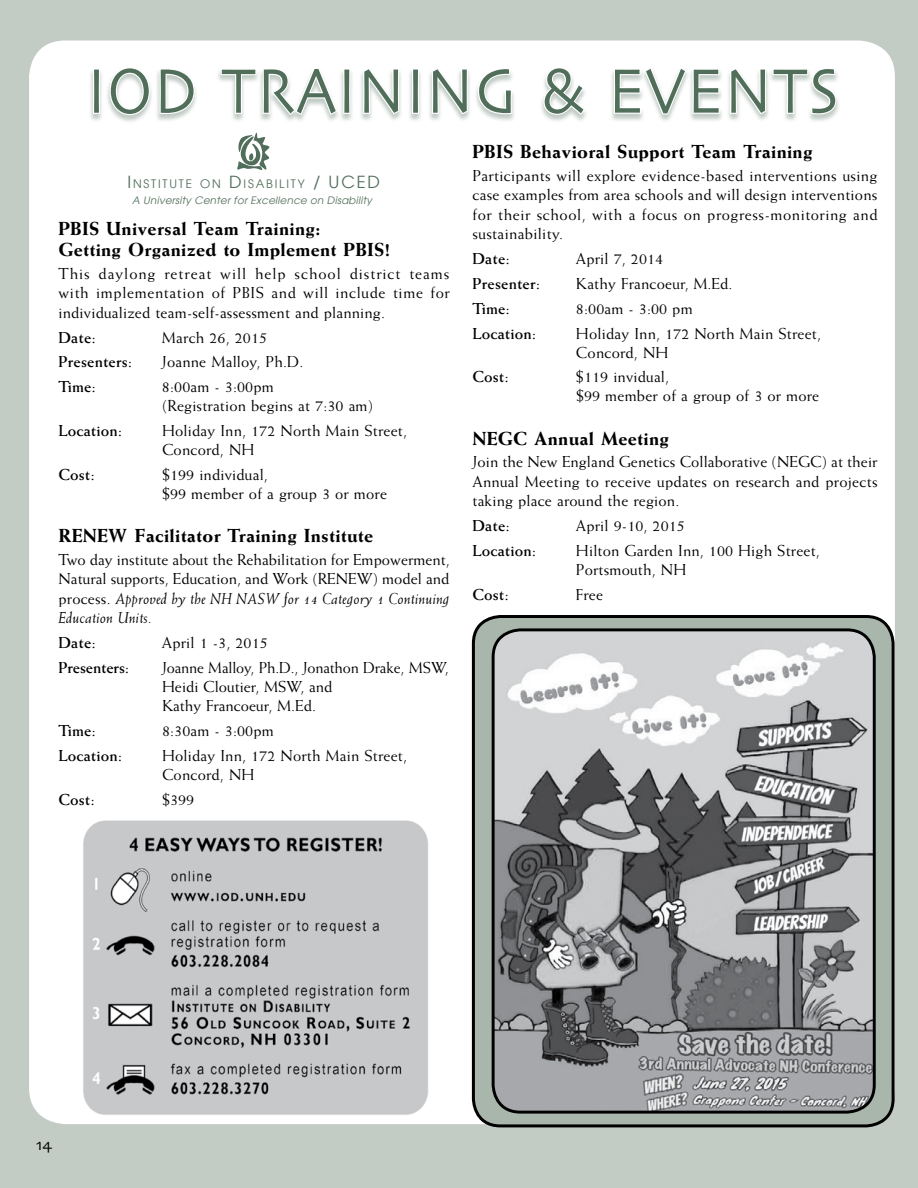
<style>
.page{position:relative;width:918px;height:1188px;background:#c2ccc5}
.page>*{position:absolute;margin:0;border:0;box-sizing:border-box;transform-origin:0 0}
.t1{font:66px "Skia CC";letter-spacing:.025em;color:#506e5a;scale:.91 1}
.t2{font:800 18.9px/21px "Weiss";letter-spacing:.015em;color:#000}
.t3{font:16.5px "Skia CC";color:#000}
.t4{font:15.9px/19.5px "Weiss";letter-spacing:.01em;color:#000}
.t5{font:700 15.9px "Weiss";letter-spacing:.01em;color:#000}
.t6{font:700 15.9px "Weiss";letter-spacing:-.01em;color:#000}
.t7{font:11.7px "Avant Garde";letter-spacing:.155em;color:#506e5a}
.t8{font:italic 10.2px "Avant Garde";letter-spacing:.025em;color:#506e5a}
.s1{font-size:16.65px}
.s2{font-style:italic}
</style>
<div class="page">
<div style="left:29px;top:41px;width:866px;height:1083px;background:#fff;border-radius:36px"></div>
<div style="left:473px;top:617px;width:420px;height:509px;background:#a8b6ac;border-radius:27px"></div>
<div style="left:472px;top:615px;width:423px;height:512px;border:3px solid #000;border-radius:27px"></div>
<img style="left:83px;top:820px;width:345px;height:295px">
<div style="left:88px;top:67px;width:753px;height:57px;background:#506e5a;opacity:.35"></div>
<svg style="left:92px;top:67px;width:9px;height:48px"></svg>
<svg style="left:108px;top:67px;width:43px;height:49px"></svg>
<svg style="left:158px;top:67px;width:38px;height:48px"></svg>
<svg style="left:220px;top:67px;width:131px;height:50px"></svg>
<svg style="left:362px;top:67px;width:38px;height:49px"></svg>
<svg style="left:411px;top:67px;width:9px;height:48px"></svg>
<svg style="left:431px;top:67px;width:38px;height:49px"></svg>
<svg style="left:477px;top:67px;width:36px;height:48px"></svg>
<svg style="left:542px;top:67px;width:44px;height:50px"></svg>
<svg style="left:613px;top:67px;width:108px;height:49px"></svg>
<svg style="left:729px;top:67px;width:109px;height:49px"></svg>
<svg style="left:237px;top:132px;width:33px;height:38px"></svg>
<img style="left:493px;top:632px;width:379px;height:480px">
<div style="left:492px;top:628px;width:384px;height:486px;border:3px solid #000;border-radius:27px"></div>
<h1 class="t1" style="left:87px;top:55px;width:828px">IOD TRAINING &amp; EVENTS</h1>
<p class="t7" style="left:128px;top:177px;width:254px"><span class="s1">I</span>NSTI TUTE ON <span class="s1">D</span>I SABI LI TY <span class="s1">/ UCED</span></p>
<p class="t2" style="left:58px;top:218px;width:334px">PBIS Universal Team Training:<br>Getting Organized to Implement PBIS!</p>
<p class="t4" style="left:58px;top:263px;width:393px;text-align:justify">This daylong retreat will help school district teams with implementation of PBIS and will include time for individualized team-self-assessment and planning.</p>
<p class="t5" style="left:58px;top:328px;width:39px">Date:</p>
<p class="t4" style="left:162px;top:327px;width:107px">March 26, 2015</p>
<p class="t5" style="left:58px;top:353px;width:75px">Presenters:</p>
<p class="t4" style="left:162px;top:352px;width:143px">Joanne Malloy, Ph.D.</p>
<p class="t5" style="left:58px;top:378px;width:39px">Time:</p>
<p class="t4" style="left:162px;top:377px;width:213px;line-height:18.9px">8:00am - 3:00pm<br>(Registration begins at 7:30 am)</p>
<p class="t5" style="left:59px;top:421px;width:65px">Location:</p>
<p class="t4" style="left:162px;top:421px;width:247px;line-height:18.9px">Holiday Inn, 172 North Main Street,<br>Concord, NH</p>
<p class="t5" style="left:59px;top:465px;width:38px">Cost:</p>
<p class="t4" style="left:162px;top:465px;width:227px;line-height:18.9px">$199 individual,<br>$99 member of a group 3 or more</p>
<p class="t2" style="left:58px;top:525px;width:316px">RENEW Facilitator Training Institute</p>
<p class="t4" style="left:58px;top:550px;width:393px;text-align:justify">Two day institute about the Rehabilitation for Empowerment, Natural supports, Education, and Work (RENEW) model and process. <span class="s2">Approved by the NH NASW for 14 Category 1 Continuing Education Units.</span></p>
<p class="t5" style="left:58px;top:633px;width:39px">Date:</p>
<p class="t4" style="left:162px;top:633px;width:107px">April 1 -3, 2015</p>
<p class="t6" style="left:58px;top:658px;width:72px">Presenters:</p>
<p class="t4" style="left:162px;top:658px;width:288px;line-height:18.9px">Joanne Malloy, Ph.D., Jonathon Drake, MSW,<br>Heidi Cloutier, MSW, and<br>Kathy Francoeur, M.Ed.</p>
<p class="t5" style="left:59px;top:721px;width:39px">Time:</p>
<p class="t4" style="left:162px;top:721px;width:113px">8:30am - 3:00pm</p>
<p class="t5" style="left:59px;top:746px;width:65px">Location:</p>
<p class="t4" style="left:162px;top:746px;width:247px;line-height:18.9px">Holiday Inn, 172 North Main Street,<br>Concord, NH</p>
<p class="t5" style="left:59px;top:790px;width:38px">Cost:</p>
<p class="t4" style="left:162px;top:789px;width:34px">$399</p>
<p class="t8" style="left:132px;top:194px;width:241px">A University Center for Excellence on Disability</p>
<p class="t2" style="left:472px;top:141px;width:342px">PBIS Behavioral Support Team Training</p>
<p class="t4" style="left:472px;top:165px;width:407px;text-align:justify">Participants will explore evidence-based interventions using case examples from area schools and will design interventions for their school, with a focus on progress-monitoring and sustainability.</p>
<p class="t5" style="left:472px;top:249px;width:39px">Date:</p>
<p class="t4" style="left:576px;top:249px;width:89px">April 7, 2014</p>
<p class="t5" style="left:472px;top:274px;width:69px">Presenter:</p>
<p class="t4" style="left:576px;top:274px;width:158px">Kathy Francoeur, M.Ed.</p>
<p class="t5" style="left:472px;top:299px;width:39px">Time:</p>
<p class="t4" style="left:576px;top:298px;width:118px">8:00am - 3:00 pm</p>
<p class="t5" style="left:472px;top:324px;width:65px">Location:</p>
<p class="t4" style="left:576px;top:324px;width:247px;line-height:18.9px">Holiday Inn, 172 North Main Street,<br>Concord, NH</p>
<p class="t5" style="left:472px;top:368px;width:38px">Cost:</p>
<p class="t4" style="left:576px;top:367px;width:245px;line-height:18.9px">$119 invidual,<br>$99 member of a group of 3 or more</p>
<p class="t2" style="left:472px;top:428px;width:198px">NEGC Annual Meeting</p>
<p class="t4" style="left:472px;top:452px;width:407px;text-align:justify">Join the New England Genetics Collaborative (NEGC) at their Annual Meeting to receive updates on research and projects taking place around the region.</p>
<p class="t5" style="left:472px;top:516px;width:39px">Date:</p>
<p class="t4" style="left:576px;top:516px;width:110px">April 9-10, 2015</p>
<p class="t5" style="left:472px;top:541px;width:65px">Location:</p>
<p class="t4" style="left:576px;top:541px;width:245px;line-height:18.9px">Hilton Garden Inn, 100 High Street,<br>Portsmouth, NH</p>
<p class="t5" style="left:472px;top:585px;width:38px">Cost:</p>
<p class="t4" style="left:576px;top:585px;width:29px">Free</p>
<p class="t3" style="left:36px;top:1135px;width:18px">14</p>
</div>
